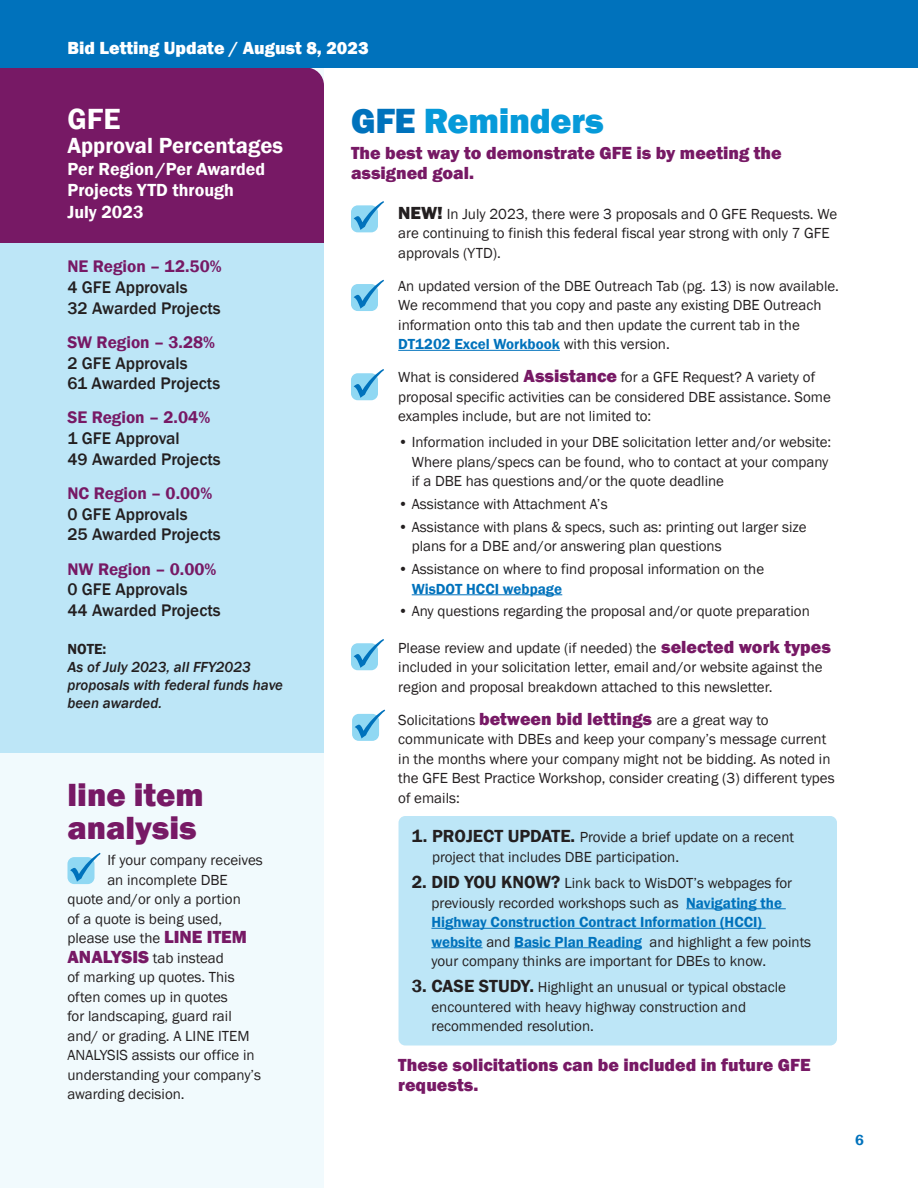
<style>
.page{position:relative;width:918px;height:1188px;background:#fff}
.page>*{position:absolute;margin:0;border:0;box-sizing:border-box;transform-origin:0 0}
.t1{font:800 36px "Franklin Gothic";letter-spacing:-.01em;color:#069ad9}
.t2{font:800 33px/33px "Franklin Gothic";color:#771965}
.t3{font:600 30px "Franklin Gothic";color:#fff}
.t4{font:600 22.5px "Franklin Gothic";color:#fff}
.t5{font:800 18px/19.5px "Franklin Gothic";color:#771965}
.t6{font:600 18px/21.6px "Franklin Gothic";color:#fff}
.t7{font:800 18px "Franklin Gothic";color:#fff}
.t8{font:500 17.25px "Franklin Gothic";color:#231f20}
.t9{font:600 17.25px "Franklin Gothic";color:#771965}
.t10{font:15px/19.5px "Franklin Gothic";color:#231f20}
.t11{font:italic 500 15px/18px "Franklin Gothic";color:#231f20}
.t12{font:600 15px "Franklin Gothic";color:#231f20}
.t13{font:600 15px "Franklin Gothic";color:#0072bc}
.s1{font-weight:800;font-size:18px;color:#771965}
.s2{color:#0072bc}
.s3{font-weight:800;font-size:18px}
.s4{font-weight:600;color:#0072bc}
.s5{font-weight:600;font-size:18px}
</style>
<div class="page">
<div style="left:399px;top:816px;width:438px;height:230px;background:#bde6f7;border-radius:7px"></div>
<hr style="left:398px;top:350px;width:162px;height:1px;background:#0072bc">
<hr style="left:412px;top:594px;width:150px;height:1px;background:#0072bc">
<hr style="left:686px;top:908px;width:100px;height:1px;background:#0072bc">
<hr style="left:431px;top:928px;width:335px;height:1px;background:#0072bc">
<hr style="left:431px;top:947px;width:52px;height:1px;background:#0072bc">
<hr style="left:514px;top:947px;width:128px;height:1px;background:#0072bc">
<div style="left:0;top:0;width:324px;height:1188px;background:#f1fafd"></div>
<div style="left:0;top:226px;width:324px;height:527px;background:#bde6f7"></div>
<div style="left:0;top:68px;width:324px;height:175px;background:#771965"></div>
<div style="left:0;top:0;width:918px;height:68px;background:#0072bc"></div>
<div style="left:351px;top:205px;width:27px;height:27px;background:#90d8f3;border-radius:7px"></div>
<svg style="left:354px;top:201px;width:30px;height:29px"></svg>
<div style="left:351px;top:284px;width:27px;height:27px;background:#90d8f3;border-radius:7px"></div>
<svg style="left:354px;top:280px;width:30px;height:29px"></svg>
<div style="left:351px;top:373px;width:27px;height:27px;background:#90d8f3;border-radius:7px"></div>
<svg style="left:354px;top:369px;width:30px;height:29px"></svg>
<div style="left:352px;top:714px;width:27px;height:27px;background:#90d8f3;border-radius:7px"></div>
<svg style="left:355px;top:710px;width:30px;height:28px"></svg>
<div style="left:351px;top:643px;width:27px;height:27px;background:#90d8f3;border-radius:7px"></div>
<svg style="left:354px;top:639px;width:30px;height:29px"></svg>
<div style="left:68px;top:857px;width:26px;height:27px;background:#90d8f3;border-radius:7px"></div>
<svg style="left:70px;top:853px;width:31px;height:29px"></svg>
<p class="t7" style="left:68px;top:36px;width:303px">Bid Letting Update / August 8, 2023</p>
<p class="t3" style="left:68px;top:101px;width:54px">GFE</p>
<p class="t4" style="left:68px;top:132px;width:217px">Approval Percentages</p>
<p class="t6" style="left:68px;top:158px;width:199px">Per Region/Per Awarded<br>Projects YTD through</p>
<p class="t6" style="left:68px;top:201px;width:78px">July 2023</p>
<p class="t9" style="left:68px;top:256px;width:156px">NE Region – 12.50%</p>
<p class="t8" style="left:68px;top:277px;width:122px">4 GFE Approvals</p>
<p class="t8" style="left:68px;top:297px;width:155px">32 Awarded Projects</p>
<p class="t9" style="left:68px;top:331px;width:149px">SW Region – 3.28%</p>
<p class="t8" style="left:68px;top:352px;width:122px">2 GFE Approvals</p>
<p class="t8" style="left:68px;top:373px;width:154px">61 Awarded Projects</p>
<p class="t9" style="left:68px;top:407px;width:144px">SE Region – 2.04%</p>
<p class="t8" style="left:68px;top:428px;width:114px">1 GFE Approval</p>
<p class="t8" style="left:68px;top:448px;width:155px">49 Awarded Projects</p>
<p class="t9" style="left:68px;top:483px;width:146px">NC Region – 0.00%</p>
<p class="t8" style="left:68px;top:503px;width:122px">0 GFE Approvals</p>
<p class="t8" style="left:68px;top:524px;width:155px">25 Awarded Projects</p>
<p class="t9" style="left:68px;top:558px;width:150px">NW Region – 0.00%</p>
<p class="t8" style="left:68px;top:579px;width:122px">0 GFE Approvals</p>
<p class="t8" style="left:68px;top:600px;width:155px">44 Awarded Projects</p>
<p class="t12" style="left:68px;top:640px;width:40px">NOTE:</p>
<p class="t11" style="left:68px;top:658px;width:217px">As of July 2023, all FFY2023 proposals with federal funds have been awarded.</p>
<h1 class="t2" style="left:68px;top:778px;width:138px">line item analysis</h1>
<p class="t10" style="left:107px;top:851px;width:157px">If your company receives</p>
<p class="t10" style="left:107px;top:870px;width:122px">an incomplete DBE</p>
<p class="t10" style="left:67px;top:890px;width:175px">quote and/or only a portion</p>
<p class="t10" style="left:67px;top:909px;width:156px">of a quote is being used,</p>
<p class="t10" style="left:67px;top:929px;width:181px">please use the <span class="s1">LINE ITEM</span></p>
<p class="t10" style="left:68px;top:948px;width:158px"><span class="s1">ANALYSIS</span> tab instead</p>
<p class="t10" style="left:67px;top:968px;width:169px">of marking up quotes. This</p>
<p class="t10" style="left:67px;top:987px;width:162px">often comes up in quotes</p>
<p class="t10" style="left:67px;top:1007px;width:166px">for landscaping, guard rail</p>
<p class="t10" style="left:67px;top:1026px;width:184px">and/ or grading. A LINE ITEM</p>
<p class="t10" style="left:67px;top:1046px;width:189px">ANALYSIS assists our office in</p>
<p class="t10" style="left:67px;top:1065px;width:195px">understanding your company’s</p>
<p class="t10" style="left:67px;top:1085px;width:119px">awarding decision.</p>
<h2 class="t1" style="left:351px;top:98px;width:254px"><span class="s2">GFE</span> Reminders</h2>
<h3 class="t5" style="left:351px;top:144px;width:432px">The best way to demonstrate GFE is by meeting the assigned goal.</h3>
<p class="t10" style="left:398px;top:204px;width:440px"><span class="s3">NEW!</span> In July 2023, there were 3 proposals and 0 GFE Requests. We are continuing to finish this federal fiscal year strong with only 7 GFE approvals (YTD).</p>
<p class="t10" style="left:398px;top:276px;width:442px">An updated version of the DBE Outreach Tab (pg. 13) is now available.<br>We recommend that you copy and paste any existing DBE Outreach information onto this tab and then update the current tab in the <span class="s4">DT1202 Excel Workbook</span> with this version.</p>
<p class="t10" style="left:398px;top:368px;width:434px">What is considered <span class="s1">Assistance</span> for a GFE Request? A variety of proposal specific activities can be considered DBE assistance. Some examples include, but are not limited to:</p>
<p class="t10" style="left:412px;top:433px;width:421px;text-indent:-14px">• Information included in your DBE solicitation letter and/or website:<br>Where plans/specs can be found, who to contact at your company if a DBE has questions and/or the quote deadline</p>
<p class="t10" style="left:398px;top:495px;width:211px">• Assistance with Attachment A’s</p>
<p class="t10" style="left:412px;top:518px;width:396px;text-indent:-14px">• Assistance with plans &amp; specs, such as: printing out larger size plans for a DBE and/or answering plan questions</p>
<p class="t10" style="left:412px;top:560px;width:354px;text-indent:-14px">• Assistance on where to find proposal information on the<br><span class="s4">WisDOT HCCI webpage</span></p>
<p class="t10" style="left:398px;top:602px;width:413px">• Any questions regarding the proposal and/or quote preparation</p>
<p class="t10" style="left:398px;top:638px;width:434px">Please review and update (if needed) the <span class="s1">selected work types </span>included in your solicitation letter, email and/or website against the region and proposal breakdown attached to this newsletter.</p>
<p class="t10" style="left:398px;top:710px;width:438px">Solicitations <span class="s1">between bid lettings</span> are a great way to communicate with DBEs and keep your company’s message current in the months where your company might not be bidding. As noted in the GFE Best Practice Workshop, consider creating (3) different types of emails:</p>
<p class="t10" style="left:432px;top:828px;width:364px;text-indent:-20px"><span class="s5">1. PROJECT UPDATE.</span> Provide a brief update on a recent project that includes DBE participation.</p>
<p class="t10" style="left:431px;top:874px;width:381px;text-indent:-20px"><span class="s5">2. DID YOU KNOW?</span> Link back to WisDOT’s webpages for previously recorded workshops such as <span class="s4">Navigating the Highway Construction Contract Information (HCCI) website</span> and <span class="s4">Basic Plan Reading</span> and highlight a few points your company thinks are important for DBEs to know.</p>
<p class="t10" style="left:431px;top:978px;width:356px;text-indent:-20px"><span class="s5">3. CASE STUDY.</span> Highlight an unusual or typical obstacle encountered with heavy highway construction and recommended resolution.</p>
<h3 class="t5" style="left:398px;top:1055px;width:414px">These solicitations can be included in future GFE requests.</h3>
<p class="t13" style="left:855px;top:1130px;width:10px">6</p>
</div>
